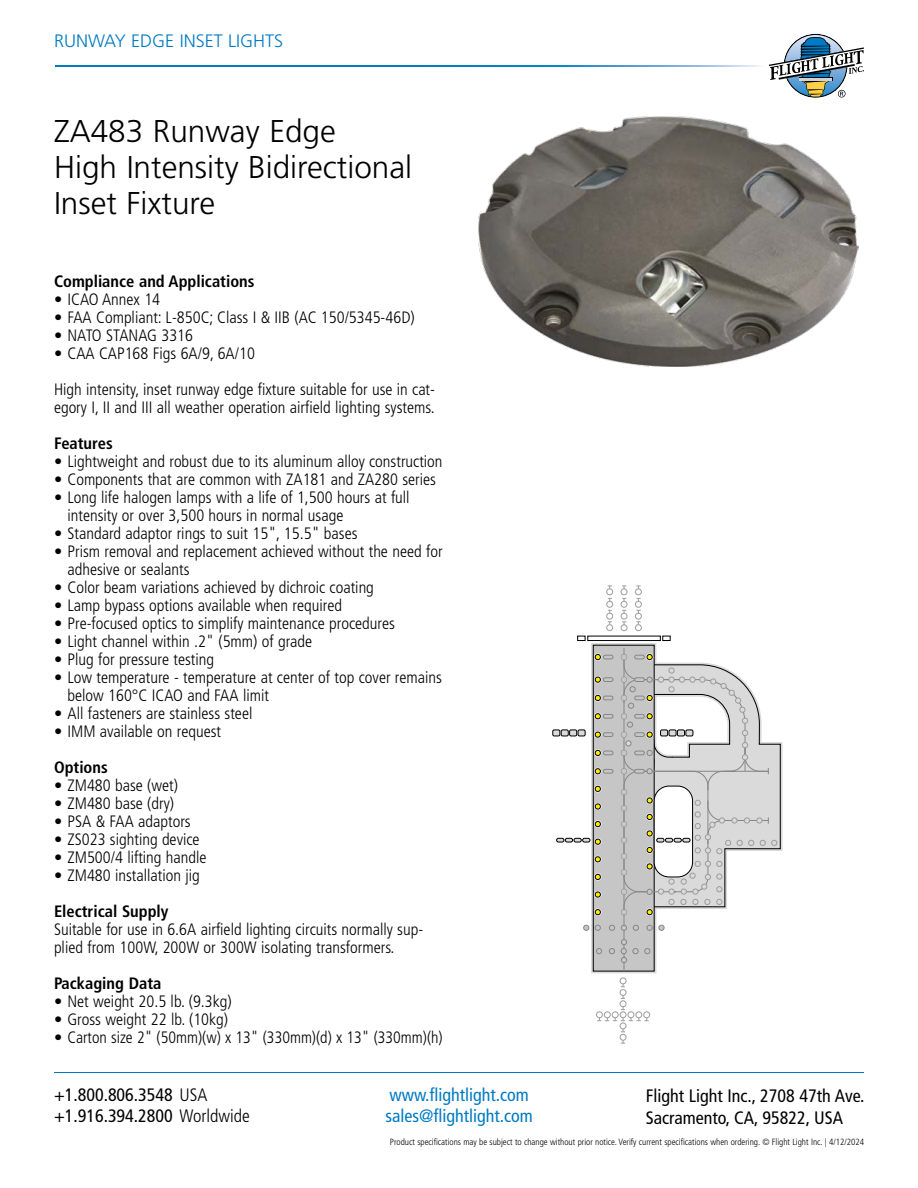
<style>
.page{position:relative;width:918px;height:1188px;background:#fff}
.page>*{position:absolute;margin:0;border:0;box-sizing:border-box;transform-origin:0 0}
.t1{font:300 31.5px/36px "Frutiger LT Std";color:#000}
.t2{font:condensed 18px/21.6px "Frutiger LT Std";color:#000}
.t3{font:condensed 18px/21.6px "Frutiger LT Std";color:#007ac2}
.t4{font:300 18px "Frutiger LT Std";color:#007ac2}
.t5{font:300 condensed 16.5px/18px "Frutiger LT Std";color:#000}
.t6{font:700 condensed 16.5px "Frutiger LT Std";color:#000}
.t7{font:300 condensed 9px "Frutiger LT Std";color:#000}
.s1{font-weight:300}
</style>
<div class="page">
<svg style="left:591px;top:643px;width:192px;height:330px"></svg>
<div style="left:593px;top:645px;width:61px;height:326px;background:#c6c6c6"></div>
<div style="left:593px;top:645px;width:61px;height:326px;border:1px solid #000"></div>
<hr style="left:624px;top:648px;width:1px;height:323px;background:#878787">
<svg style="left:633px;top:948px;width:5px;height:6px"></svg>
<svg style="left:609px;top:948px;width:6px;height:6px"></svg>
<svg style="left:596px;top:948px;width:6px;height:6px"></svg>
<div style="left:646px;top:653px;width:7px;height:8px;border:2px solid #fff;border-radius:50%"></div>
<svg style="left:644px;top:948px;width:6px;height:6px"></svg>
<svg style="left:621px;top:939px;width:6px;height:24px"></svg>
<svg style="left:647px;top:925px;width:6px;height:6px"></svg>
<svg style="left:659px;top:925px;width:5px;height:6px"></svg>
<svg style="left:583px;top:925px;width:6px;height:6px"></svg>
<svg style="left:633px;top:925px;width:6px;height:6px"></svg>
<svg style="left:621px;top:925px;width:6px;height:6px"></svg>
<svg style="left:609px;top:925px;width:6px;height:6px"></svg>
<svg style="left:595px;top:925px;width:6px;height:6px"></svg>
<div style="left:594px;top:909px;width:7px;height:7px;border:2px solid #fff;border-radius:50%"></div>
<div style="left:594px;top:891px;width:7px;height:7px;border:2px solid #fff;border-radius:50%"></div>
<div style="left:594px;top:873px;width:7px;height:8px;border:2px solid #fff;border-radius:50%"></div>
<div style="left:594px;top:856px;width:7px;height:7px;border:2px solid #fff;border-radius:50%"></div>
<div style="left:594px;top:820px;width:7px;height:8px;border:2px solid #fff;border-radius:50%"></div>
<div style="left:594px;top:803px;width:7px;height:7px;border:2px solid #fff;border-radius:50%"></div>
<div style="left:594px;top:785px;width:7px;height:8px;border:2px solid #fff;border-radius:50%"></div>
<div style="left:594px;top:653px;width:7px;height:8px;border:2px solid #fff;border-radius:50%"></div>
<div style="left:594px;top:676px;width:7px;height:7px;border:2px solid #fff;border-radius:50%"></div>
<div style="left:594px;top:768px;width:7px;height:7px;border:2px solid #fff;border-radius:50%"></div>
<div style="left:594px;top:749px;width:7px;height:8px;border:2px solid #fff;border-radius:50%"></div>
<div style="left:594px;top:731px;width:7px;height:7px;border:2px solid #fff;border-radius:50%"></div>
<div style="left:594px;top:713px;width:7px;height:7px;border:2px solid #fff;border-radius:50%"></div>
<div style="left:594px;top:694px;width:7px;height:8px;border:2px solid #fff;border-radius:50%"></div>
<svg style="left:595px;top:909px;width:6px;height:6px"></svg>
<svg style="left:595px;top:892px;width:6px;height:5px"></svg>
<svg style="left:595px;top:874px;width:6px;height:6px"></svg>
<svg style="left:595px;top:856px;width:6px;height:6px"></svg>
<svg style="left:595px;top:821px;width:6px;height:6px"></svg>
<svg style="left:595px;top:804px;width:6px;height:5px"></svg>
<svg style="left:595px;top:786px;width:6px;height:6px"></svg>
<svg style="left:595px;top:654px;width:6px;height:6px"></svg>
<svg style="left:595px;top:677px;width:6px;height:5px"></svg>
<div style="left:588px;top:636px;width:73px;height:5px;border:1px solid #000"></div>
<div style="left:577px;top:636px;width:8px;height:5px;border:1px solid #000"></div>
<div style="left:662px;top:636px;width:8px;height:5px;border:1px solid #000"></div>
<svg style="left:595px;top:768px;width:6px;height:6px"></svg>
<svg style="left:595px;top:750px;width:6px;height:6px"></svg>
<svg style="left:595px;top:713px;width:6px;height:6px"></svg>
<svg style="left:595px;top:695px;width:6px;height:6px"></svg>
<svg style="left:556px;top:838px;width:45px;height:7px"></svg>
<div style="left:553px;top:730px;width:7px;height:6px;background:#dadada"></div>
<div style="left:553px;top:730px;width:7px;height:6px;border:1px solid #000"></div>
<div style="left:561px;top:730px;width:7px;height:6px;background:#dadada"></div>
<div style="left:561px;top:730px;width:7px;height:6px;border:1px solid #000"></div>
<div style="left:570px;top:730px;width:7px;height:6px;background:#dadada"></div>
<div style="left:569px;top:730px;width:8px;height:6px;border:1px solid #000"></div>
<div style="left:578px;top:730px;width:7px;height:6px;background:#dadada"></div>
<div style="left:578px;top:730px;width:7px;height:6px;border:1px solid #000"></div>
<div style="left:603px;top:696px;width:10px;height:4px;border:1px solid #878787;border-radius:2px"></div>
<div style="left:603px;top:677px;width:10px;height:5px;border:1px solid #878787;border-radius:2px"></div>
<div style="left:603px;top:655px;width:10px;height:4px;border:1px solid #878787;border-radius:2px"></div>
<svg style="left:621px;top:654px;width:160px;height:262px"></svg>
<div style="left:634px;top:655px;width:11px;height:4px;border:1px solid #878787;border-radius:2px"></div>
<div style="left:603px;top:769px;width:10px;height:4px;border:1px solid #878787;border-radius:2px"></div>
<div style="left:603px;top:751px;width:10px;height:4px;border:1px solid #878787;border-radius:2px"></div>
<svg style="left:595px;top:732px;width:18px;height:5px"></svg>
<div style="left:603px;top:732px;width:10px;height:5px;border:1px solid #878787;border-radius:2px"></div>
<div style="left:603px;top:714px;width:10px;height:4px;border:1px solid #878787;border-radius:2px"></div>
<div style="left:635px;top:624px;width:7px;height:7px;border:1px solid #9d9d9c;border-radius:50%"></div>
<div style="left:606px;top:624px;width:7px;height:7px;border:1px solid #9d9d9c;border-radius:50%"></div>
<div style="left:635px;top:613px;width:7px;height:7px;border:1px solid #9d9d9c;border-radius:50%"></div>
<div style="left:606px;top:613px;width:7px;height:7px;border:1px solid #9d9d9c;border-radius:50%"></div>
<div style="left:635px;top:601px;width:7px;height:7px;border:1px solid #9d9d9c;border-radius:50%"></div>
<div style="left:606px;top:601px;width:7px;height:7px;border:1px solid #9d9d9c;border-radius:50%"></div>
<svg style="left:635px;top:586px;width:6px;height:45px"></svg>
<div style="left:635px;top:588px;width:7px;height:7px;border:1px solid #9d9d9c;border-radius:50%"></div>
<svg style="left:621px;top:586px;width:6px;height:45px"></svg>
<div style="left:621px;top:588px;width:6px;height:7px;border:1px solid #9d9d9c;border-radius:50%"></div>
<svg style="left:607px;top:586px;width:6px;height:45px"></svg>
<div style="left:606px;top:588px;width:7px;height:7px;border:1px solid #9d9d9c;border-radius:50%"></div>
<svg style="left:596px;top:978px;width:54px;height:66px"></svg>
<img style="left:479px;top:117px;width:380px;height:249px">
<svg style="left:56px;top:66px;width:705px;height:1px"></svg>
<hr style="left:54px;top:1073px;width:810px;height:1px;background:#007ac2">
<svg style="left:769px;top:34px;width:95px;height:64px"></svg>
<p class="t4" style="left:54px;top:31px;width:231px">RUNWAY EDGE INSET LIGHTS</p>
<h1 class="t1" style="left:54px;top:114px;width:360px">ZA483 Runway Edge<br>High Intensity Bidirectional<br>Inset Fixture</h1>
<p class="t6" style="left:54px;top:271px;width:202px">Compliance and Applications</p>
<p class="t5" style="left:54px;top:290px;width:108px">• ICAO Annex 14</p>
<p class="t5" style="left:54px;top:308px;width:362px">• FAA Compliant: L-850C; Class I &amp; IIB (AC 150/5345-46D)</p>
<p class="t5" style="left:54px;top:326px;width:141px">• NATO STANAG 3316</p>
<p class="t5" style="left:54px;top:335px;width:383px;line-height:36px">• CAA CAP168 Figs 6A/9, 6A/10<br>High intensity, inset runway edge fixture suitable for use in cat-</p>
<p class="t5" style="left:54px;top:398px;width:382px">egory I, II and III all weather operation airfield lighting systems.</p>
<p class="t6" style="left:54px;top:433px;width:60px">Features</p>
<p class="t5" style="left:54px;top:452px;width:390px">• Lightweight and robust due to its aluminum alloy construction</p>
<p class="t5" style="left:54px;top:470px;width:383px">• Components that are common with ZA181 and ZA280 series</p>
<p class="t5" style="left:67px;top:488px;width:344px;text-indent:-13px">• Long life halogen lamps with a life of 1,500 hours at full intensity or over 3,500 hours in normal usage</p>
<p class="t5" style="left:54px;top:524px;width:305px">• Standard adaptor rings to suit 15", 15.5" bases</p>
<p class="t5" style="left:67px;top:542px;width:377px;text-indent:-13px">• Prism removal and replacement achieved without the need for adhesive or sealants</p>
<p class="t5" style="left:54px;top:578px;width:321px">• Color beam variations achieved by dichroic coating</p>
<p class="t5" style="left:54px;top:596px;width:290px">• Lamp bypass options available when required</p>
<p class="t5" style="left:54px;top:614px;width:342px">• Pre-focused optics to simplify maintenance procedures</p>
<p class="t5" style="left:54px;top:632px;width:260px">• Light channel within .2" (5mm) of grade</p>
<p class="t5" style="left:54px;top:650px;width:162px">• Plug for pressure testing</p>
<p class="t5" style="left:67px;top:668px;width:376px;text-indent:-13px">• Low temperature - temperature at center of top cover remains below 160°C ICAO and FAA limit</p>
<p class="t5" style="left:54px;top:704px;width:200px">• All fasteners are stainless steel</p>
<p class="t5" style="left:54px;top:722px;width:169px">• IMM available on request</p>
<p class="t6" style="left:54px;top:757px;width:55px">Options</p>
<p class="t5" style="left:54px;top:776px;width:126px">• ZM480 base (wet)</p>
<p class="t5" style="left:54px;top:794px;width:122px">• ZM480 base (dry)</p>
<p class="t5" style="left:54px;top:812px;width:138px">• PSA &amp; FAA adaptors</p>
<p class="t5" style="left:54px;top:830px;width:147px">• ZS023 sighting device</p>
<p class="t5" style="left:54px;top:848px;width:154px">• ZM500/4 lifting handle</p>
<p class="t5" style="left:54px;top:866px;width:147px">• ZM480 installation jig</p>
<p class="t6" style="left:54px;top:901px;width:116px">Electrical Supply</p>
<p class="t5" style="left:54px;top:920px;width:371px">Suitable for use in 6.6A airfield lighting circuits normally sup&shy;plied from 100W, 200W or 300W isolating transformers.</p>
<p class="t6" style="left:54px;top:973px;width:109px">Packaging Data</p>
<p class="t5" style="left:54px;top:992px;width:179px">• Net weight 20.5 lb. (9.3kg)</p>
<p class="t5" style="left:54px;top:1010px;width:176px">• Gross weight 22 lb. (10kg)</p>
<p class="t5" style="left:54px;top:1028px;width:390px">• Carton size 2" (50mm)(w) x 13" (330mm)(d) x 13" (330mm)(h)</p>
<p class="t2" style="left:54px;top:1084px;width:197px">+1.800.806.3548 <span class="s1">USA </span>+1.916.394.2800 <span class="s1">Worldwide</span></p>
<p class="t3" style="left:385px;top:1084px;width:149px">www.flightlight.com sales@flightlight.com</p>
<p class="t2" style="left:646px;top:1085px;width:220px">Flight Light Inc., 2708 47th Ave.<br>Sacramento, CA, 95822, USA</p>
<p class="t7" style="left:390px;top:1137px;width:476px">Product specifications may be subject to change without prior notice. Verify current specifications when ordering. © Flight Light Inc. | 4/12/2024</p>
</div>
